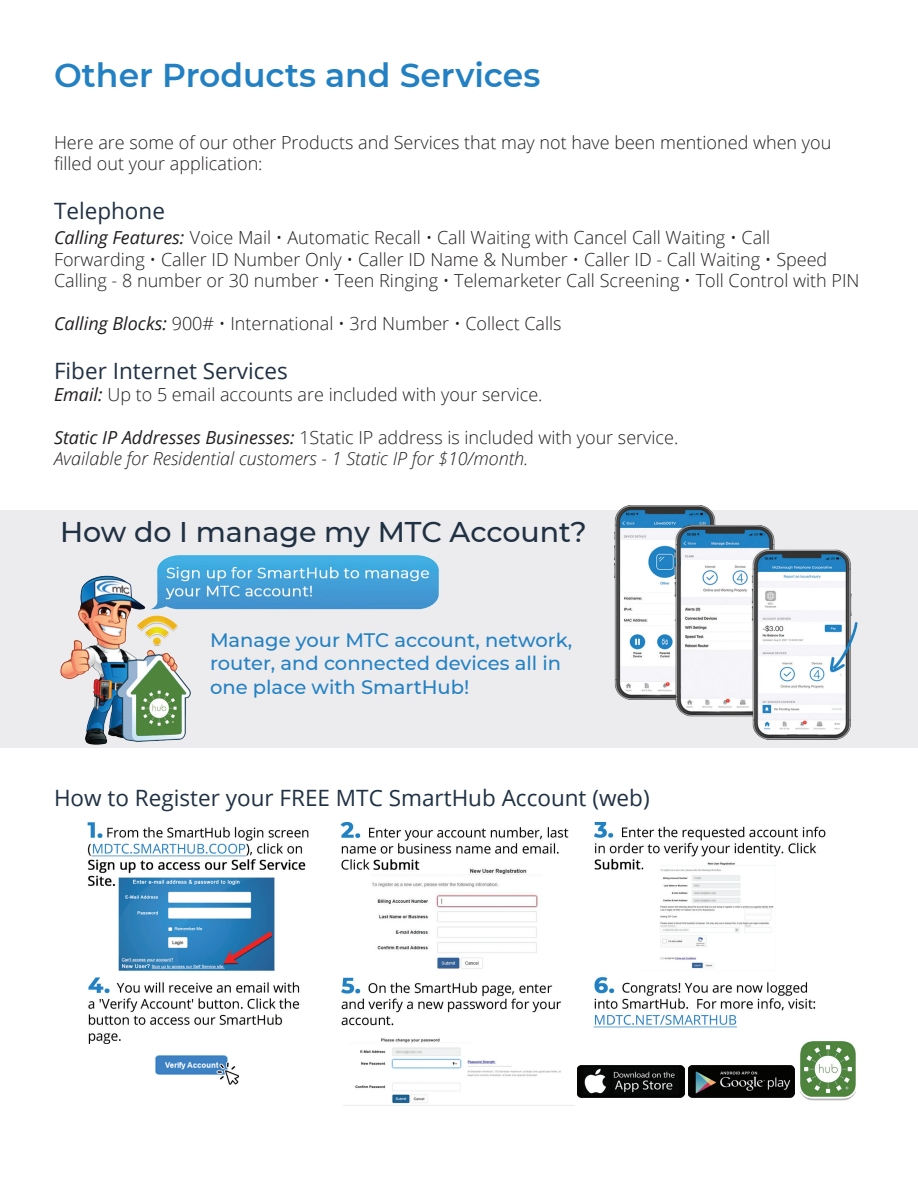
<style>
.page{position:relative;width:918px;height:1188px;background:#fff}
.page>*{position:absolute;margin:0;border:0;box-sizing:border-box;transform-origin:0 0}
.t1{font:600 33px "Montserrat";color:#2381c3}
.t2{font:500 28.5px "Montserrat";color:#203143}
.t3{font:22.5px "Open Sans";color:#203143}
.t4{font:500 19.5px/23.4px "Montserrat";color:#2381c3}
.t5{font:300 18px/21.6px "Open Sans";color:#231f20}
.t6{font:italic 300 18px "Open Sans";color:#231f20}
.s1{font-weight:400;font-style:italic}
</style>
<div class="page">
<img style="left:87px;top:822px;width:739px;height:284px">
<div style="left:0;top:510px;width:918px;height:238px;background:#ececee"></div>
<img style="left:614px;top:505px;width:244px;height:234px">
<img style="left:60px;top:555px;width:378px;height:189px">
<img style="left:799px;top:1040px;width:57px;height:61px">
<img style="left:688px;top:1066px;width:107px;height:32px">
<img style="left:578px;top:1066px;width:106px;height:32px">
<p class="t1" style="left:54px;top:52px;width:488px">Other Products and Services</p>
<p class="t5" style="left:54px;top:131px;width:779px">Here are some of our other Products and Services that may not have been mentioned when you filled out your application:</p>
<p class="t3" style="left:54px;top:195px;width:113px">Telephone</p>
<p class="t5" style="left:54px;top:226px;width:807px"><span class="s1">Calling Features:</span> Voice Mail • Automatic Recall • Call Waiting with Cancel Call Waiting • Call<br>Forwarding • Caller ID Number Only • Caller ID Name &amp; Number • Caller ID - Call Waiting • Speed<br>Calling - 8 number or 30 number • Teen Ringing • Telemarketer Call Screening • Toll Control with PIN</p>
<p class="t5" style="left:54px;top:313px;width:509px"><span class="s1">Calling Blocks:</span> 900# • International • 3rd Number • Collect Calls</p>
<p class="t3" style="left:54px;top:355px;width:235px">Fiber Internet Services</p>
<p class="t5" style="left:54px;top:383px;width:490px"><span class="s1">Email:</span> Up to 5 email accounts are included with your service.</p>
<p class="t5" style="left:54px;top:426px;width:626px"><span class="s1">Static IP Addresses Businesses:</span> 1Static IP address is included with your service.</p>
<p class="t6" style="left:54px;top:447px;width:476px">Available for Residential customers - 1 Static IP for $10/month.</p>
<p class="t2" style="left:60px;top:512px;width:528px">How do I manage my MTC Account?</p>
<p class="t4" style="left:210px;top:627px;width:364px">Manage your MTC account, network, router, and connected devices all in one place with SmartHub!</p>
<p class="t3" style="left:54px;top:782px;width:597px">How to Register your FREE MTC SmartHub Account (web)</p>
</div>
